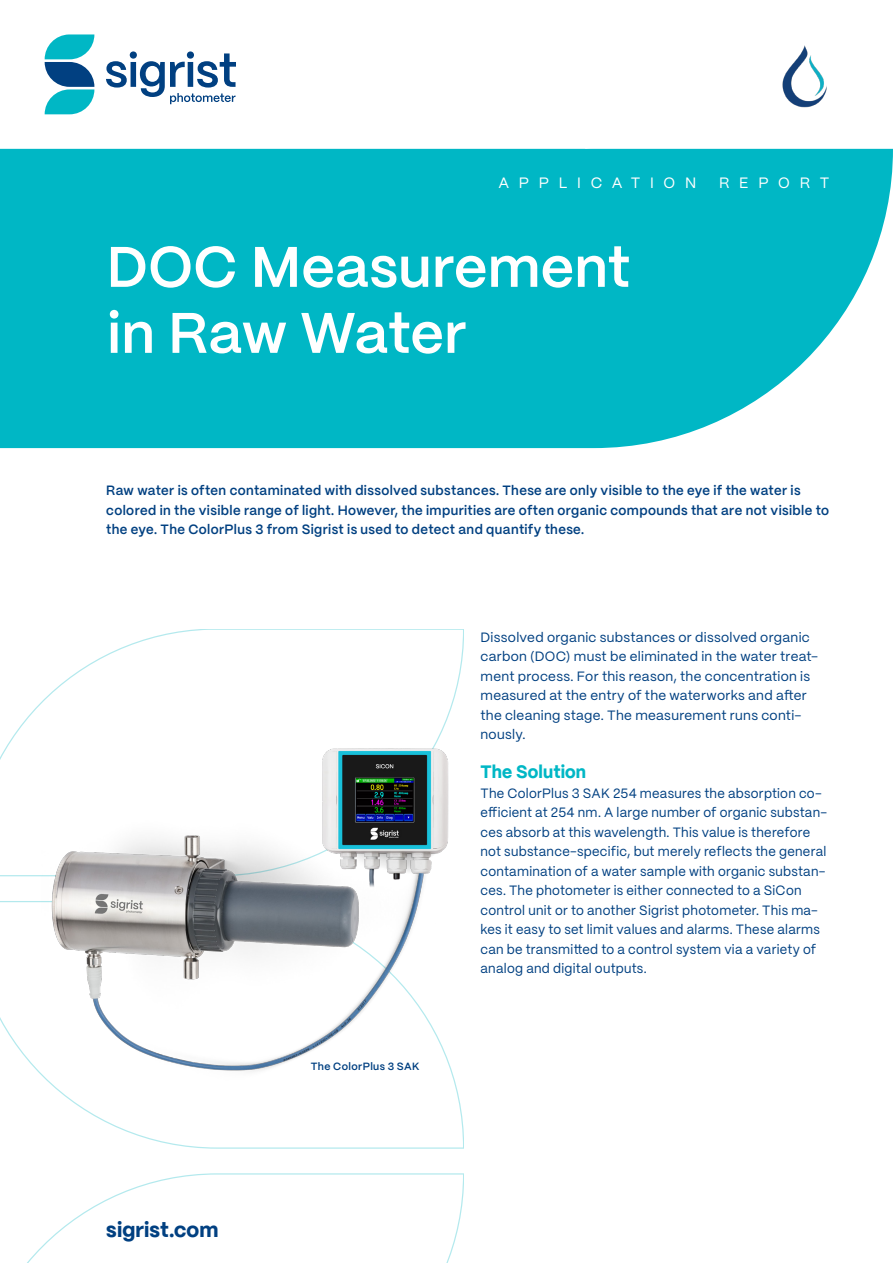
<style>
.page{position:relative;width:893px;height:1263px;background:#fff}
.page>*{position:absolute;margin:0;border:0;box-sizing:border-box;transform-origin:0 0}
.t1{font:600 57px "PP Mori";letter-spacing:.01em;color:#fff}
.t2{font:800 21px "PP Mori";letter-spacing:.01em;color:#014081}
.t3{font:800 18px "PP Mori";letter-spacing:.01em;color:#00b7c5;scale:.96 1}
.t4{font:15px "PP Mori";letter-spacing:.65em;color:#fff}
.t5{font:13.5px/19.5px "PP Mori";letter-spacing:.02em;color:#014081;scale:.96 1}
.t6{font:600 13.5px/19.5px "PP Mori";letter-spacing:.03em;color:#014081}
.t7{font:13.5px/19.5px "PP Mori";letter-spacing:.02em;color:#014081}
.t8{font:600 10.5px "PP Mori";letter-spacing:.04em;color:#014081}
</style>
<div class="page">
<svg style="left:0;top:901px;width:464px;height:248px"></svg>
<svg style="left:0;top:629px;width:464px;height:248px"></svg>
<svg style="left:27px;top:1173px;width:437px;height:90px"></svg>
<svg style="left:0;top:149px;width:893px;height:299px;background:#12bcc9"></svg>
<svg style="left:45px;top:34px;width:49px;height:80px"></svg>
<svg style="left:106px;top:51px;width:130px;height:53px"></svg>
<img style="left:782px;top:45px;width:45px;height:63px">
<img style="left:29px;top:729px;width:435px;height:364px">
<p class="t4" style="left:498px;top:170px;width:199px">APPLICATION</p>
<p class="t4" style="left:719px;top:170px;width:112px">REPORT</p>
<p class="t1" style="left:107px;top:217px;width:525px">DOC Measurement</p>
<p class="t1" style="left:107px;top:283px;width:361px">in Raw Water</p>
<p class="t6" style="left:106px;top:480px;width:724px">Raw water is often contaminated with dissolved substances. These are only visible to the eye if the water is colored in the visible range of light. However, the impurities are often organic compounds that are not visible to the eye. The ColorPlus 3 from Sigrist is used to detect and quantify these.</p>
<p class="t2" style="left:106px;top:1211px;width:114px">sigrist.com</p>
<p class="t8" style="left:311px;top:1057px;width:110px">The ColorPlus 3 SAK</p>
<p class="t7" style="left:480px;top:626px;width:339px">Dissolved organic substances or dissolved organic carbon (DOC) must be eliminated in the water treat&shy;ment process. For this reason, the concentration is measured at the entry of the waterworks and after the cleaning stage. The measurement runs conti&shy;nously.</p>
<p class="t3" style="left:480px;top:756px;width:112px">The Solution</p>
<p class="t5" style="left:480px;top:782px;width:363px">The ColorPlus 3 SAK 254 measures the absorption co&shy;efficient at 254 nm. A large number of organic substan&shy;ces absorb at this wavelength. This value is therefore not substance-specific, but merely reflects the general contamination of a water sample with organic substan&shy;ces. The photometer is either connected to a SiCon control unit or to another Sigrist photometer. This ma&shy;kes it easy to set limit values and alarms. These alarms can be transmitted to a control system via a variety of analog and digital outputs.</p>
</div>
